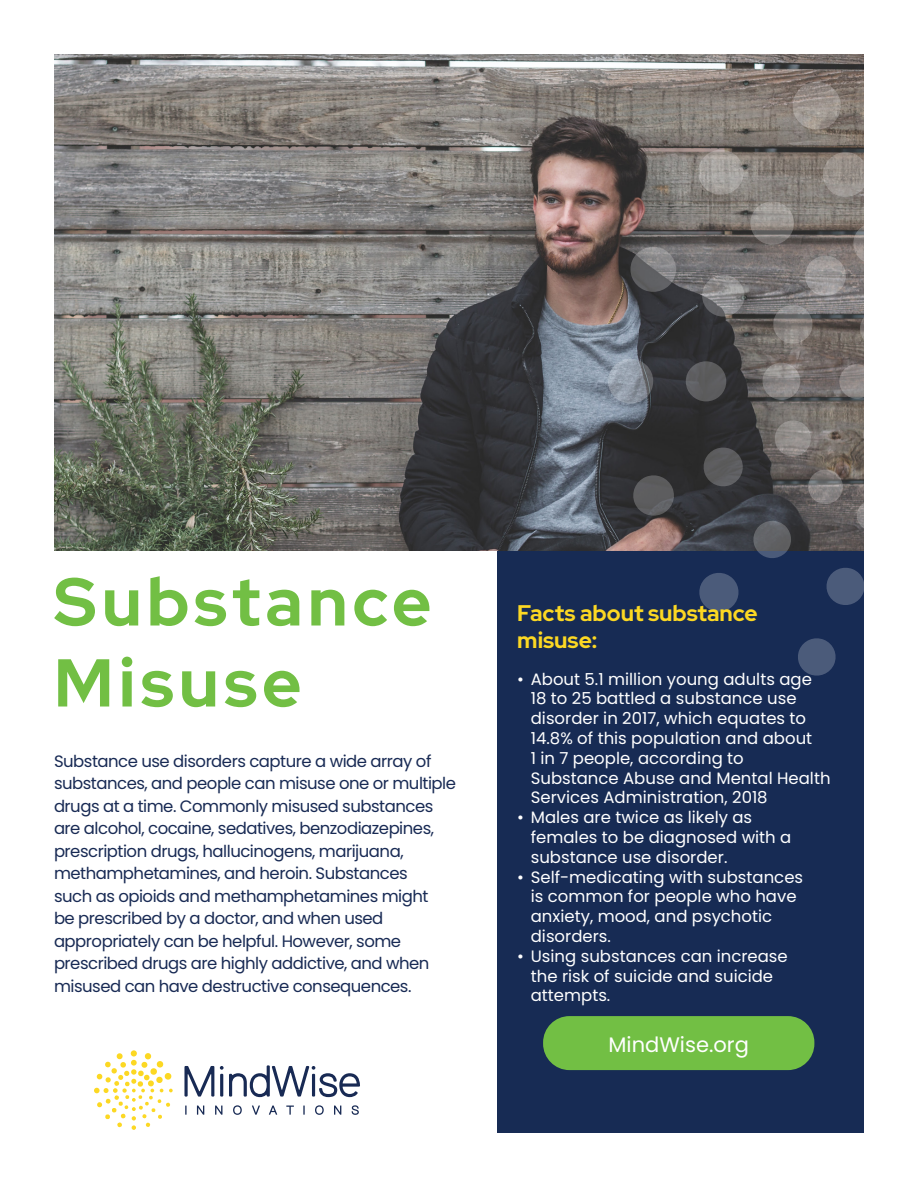
<style>
.page{position:relative;width:918px;height:1188px;background:#fff}
.page>*{position:absolute;margin:0;border:0;box-sizing:border-box;transform-origin:0 0}
.t1{font:700 67.5px/81px "Red Hat Display";letter-spacing:.075em;color:#72bf44}
.t2{font:700 22.5px/27px "Red Hat Display";color:#fcd823}
.t3{font:21px "Poppins";color:#fff}
.t4{font:16.5px/22.5px "Poppins";letter-spacing:-.03em;color:#182a54}
.t5{font:16.5px/19.8px "Poppins";color:#fff}
</style>
<div class="page">
<div style="left:498px;top:534px;width:366px;height:599px;background:#172b54"></div>
<img style="left:54px;top:54px;width:809px;height:497px">
<svg style="left:185px;top:1106px;width:2px;height:9px"></svg>
<svg style="left:197px;top:1106px;width:7px;height:9px"></svg>
<svg style="left:215px;top:1106px;width:7px;height:9px"></svg>
<svg style="left:233px;top:1105px;width:9px;height:10px"></svg>
<svg style="left:252px;top:1106px;width:8px;height:9px"></svg>
<svg style="left:269px;top:1106px;width:8px;height:9px"></svg>
<svg style="left:286px;top:1106px;width:8px;height:9px"></svg>
<svg style="left:303px;top:1106px;width:2px;height:9px"></svg>
<svg style="left:315px;top:1105px;width:9px;height:10px"></svg>
<svg style="left:334px;top:1106px;width:7px;height:9px"></svg>
<svg style="left:352px;top:1105px;width:7px;height:10px"></svg>
<svg style="left:184px;top:1066px;width:30px;height:31px"></svg>
<svg style="left:220px;top:1065px;width:140px;height:32px"></svg>
<svg style="left:94px;top:1050px;width:79px;height:80px"></svg>
<svg style="left:608px;top:58px;width:256px;height:618px"></svg>
<div style="left:543px;top:1016px;width:271px;height:54px;background:#72bf44;border-radius:26px"></div>
<h1 class="t1" style="left:54px;top:561px;width:379px">Substance<br>Misuse</h1>
<p class="t4" style="left:54px;top:750px;width:404px">Substance use disorders capture a wide array of substances, and people can misuse one or multiple drugs at a time. Commonly misused substances are alcohol, cocaine, sedatives, benzodiazepines, prescription drugs, hallucinogens, marijuana, methamphetamines, and heroin. Substances<br>such as opioids and methamphetamines might<br>be prescribed by a doctor, and when used appropriately can be helpful. However, some prescribed drugs are highly addictive, and when misused can have destructive consequences.</p>
<h2 class="t2" style="left:517px;top:600px;width:242px">Facts about substance misuse:</h2>
<p class="t5" style="left:531px;top:669px;width:301px;text-indent:-13px">• About 5.1 million young adults age<br>18 to 25 battled a substance use disorder in 2017, which equates to<br>14.8% of this population and about<br>1 in 7 people, according to<br>Substance Abuse and Mental Health<br>Services Administration, 2018</p>
<p class="t5" style="left:531px;top:808px;width:262px;text-indent:-13px">• Males are twice as likely as females to be diagnosed with a substance use disorder.</p>
<p class="t5" style="left:531px;top:867px;width:274px;text-indent:-13px">• Self-medicating with substances is common for people who have anxiety, mood, and psychotic disorders.</p>
<p class="t5" style="left:531px;top:946px;width:259px;text-indent:-13px">• Using substances can increase the risk of suicide and suicide attempts.</p>
<p class="t3" style="left:609px;top:1032px;width:142px">MindWise.org</p>
</div>
